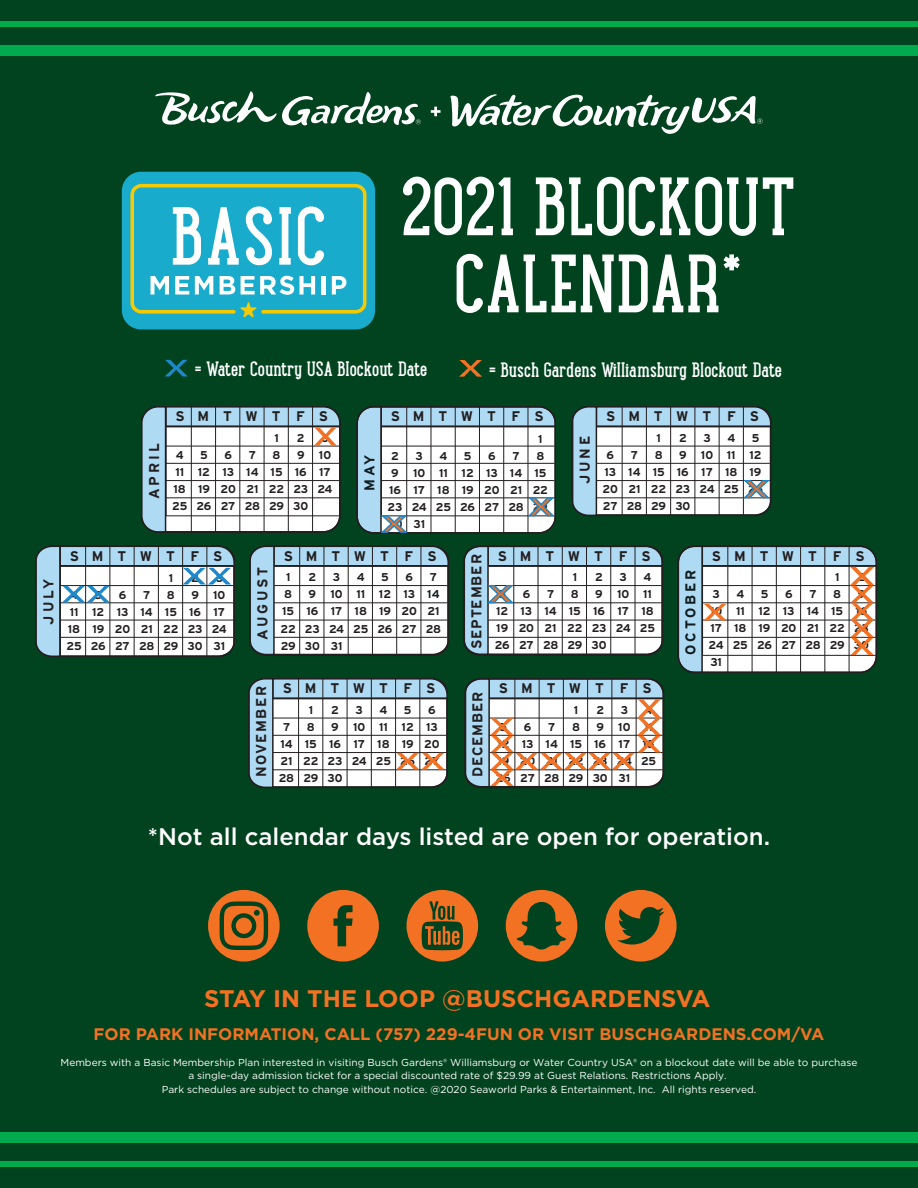
<style>
.page{position:relative;width:918px;height:1188px;background:#00431e}
.page>*{position:absolute;margin:0;border:0;box-sizing:border-box;transform-origin:0 0}
.t1{font:600 71.4px/77.1px "Maxwell Slab";color:#fff;text-align:center}
.t2{font:500 24px "Gotham";color:#fff}
.t3{font:700 24px "Gotham";color:#f37123}
.t4{font:600 18px "Maxwell Slab";color:#fff}
.t5{font:700 16.65px "Gotham";color:#f37123}
.t6{font:700 14.25px "Interstate";letter-spacing:.1em;color:#231f20}
.t7{font:700 14.25px "Interstate";letter-spacing:.065em;color:#231f20}
.t8{font:700 14.25px "Interstate";letter-spacing:.2em;color:#111d1e}
.t9{font:700 13.95px "Interstate";letter-spacing:1em;color:#231f20}
.t10{font:700 11.4px/17.1px "Interstate";letter-spacing:-.01em;color:#231f20}
.t11{font:10.05px/13.6px "Gotham";color:#fff;text-align:center}
.s1{color:#111d1e}
</style>
<div class="page">
<div style="left:122px;top:172px;width:253px;height:157px;background:#19abcc;border-radius:19px"></div>
<svg style="left:130px;top:184px;width:237px;height:134px"></svg>
<svg style="left:208px;top:890px;width:72px;height:72px"></svg>
<svg style="left:407px;top:890px;width:71px;height:72px"></svg>
<svg style="left:307px;top:890px;width:72px;height:72px"></svg>
<svg style="left:506px;top:890px;width:71px;height:72px"></svg>
<svg style="left:605px;top:890px;width:72px;height:72px"></svg>
<div style="left:0;top:45px;width:918px;height:11px;background:#00ab4d"></div>
<div style="left:0;top:1132px;width:918px;height:11px;background:#00ab4d"></div>
<div style="left:0;top:21px;width:918px;height:6px;background:#00ab4d"></div>
<div style="left:0;top:1161px;width:918px;height:6px;background:#00ab4d"></div>
<svg style="left:450px;top:94px;width:313px;height:40px"></svg>
<svg style="left:155px;top:91px;width:266px;height:34px"></svg>
<svg style="left:431px;top:107px;width:10px;height:9px"></svg>
<svg style="left:35px;top:360px;width:842px;height:428px"></svg>
<h1 class="t1" style="left:400px;top:168px;width:397px">2021 BLOCKOUT<br>CALENDAR*</h1>
<p class="t6" style="left:40px;top:625px;width:47px;rotate:-90deg">JULY</p>
<p class="t6" style="left:146px;top:499px;width:57px;rotate:-90deg">APRIL</p>
<h3 class="t4" style="left:195px;top:358px;width:234px">= Water Country USA Blockout Date</h3>
<h3 class="t4" style="left:489px;top:358px;width:294px">= Busch Gardens Williamsburg Blockout Date</h3>
<p class="t9" style="left:175px;top:408px;width:154px">SMTWT FS</p>
<p class="t10" style="left:274px;top:430px;width:6px">1</p>
<p class="t10" style="left:297px;top:430px;width:9px">2</p>
<p class="t10" style="left:321px;top:430px;width:9px">3</p>
<p class="t10" style="left:176px;top:447px;width:9px">4</p>
<p class="t10" style="left:200px;top:447px;width:9px">5</p>
<p class="t10" style="left:224px;top:447px;width:9px">6</p>
<p class="t10" style="left:249px;top:447px;width:9px">7</p>
<p class="t10" style="left:273px;top:447px;width:9px">8</p>
<p class="t10" style="left:297px;top:447px;width:9px">9</p>
<p class="t10" style="left:172px;top:447px;width:162px;text-indent:147px">10<br>11 12 13 14 15 16 17<br>18 19 20 21 22 23 24<br>25 26 27 28 29 30</p>
<p class="t8" style="left:362px;top:491px;width:38px;rotate:-90deg">MAY</p>
<p class="t9" style="left:391px;top:408px;width:154px">SMTWT FS</p>
<p class="t10" style="left:538px;top:430px;width:6px">1</p>
<p class="t10" style="left:391px;top:447px;width:9px">2</p>
<p class="t10" style="left:416px;top:447px;width:9px">3</p>
<p class="t10" style="left:440px;top:447px;width:9px">4</p>
<p class="t10" style="left:464px;top:447px;width:9px">5</p>
<p class="t10" style="left:488px;top:447px;width:9px">6</p>
<p class="t10" style="left:513px;top:447px;width:9px">7</p>
<p class="t10" style="left:536px;top:447px;width:9px">8</p>
<p class="t10" style="left:391px;top:464px;width:9px">9</p>
<p class="t10" style="left:388px;top:464px;width:162px;text-indent:26px">10 11 12 13 14 15<br>16 17 18 19 20 21 22<br>23 24 25 26 27 28 29<br>30 31</p>
<p class="t6" style="left:577px;top:484px;width:50px;rotate:-90deg">JUNE</p>
<p class="t9" style="left:606px;top:408px;width:154px">SMTWT FS</p>
<p class="t10" style="left:656px;top:429px;width:6px">1</p>
<p class="t10" style="left:679px;top:429px;width:9px">2</p>
<p class="t10" style="left:703px;top:429px;width:9px">3</p>
<p class="t10" style="left:727px;top:429px;width:9px">4</p>
<p class="t10" style="left:752px;top:429px;width:9px">5</p>
<p class="t10" style="left:606px;top:446px;width:9px">6</p>
<p class="t10" style="left:631px;top:446px;width:9px">7</p>
<p class="t10" style="left:655px;top:446px;width:9px">8</p>
<p class="t10" style="left:679px;top:446px;width:9px">9</p>
<p class="t10" style="left:603px;top:446px;width:162px;text-indent:98px">10 11 12<br>13 14 15 16 17 18 19<br>20 21 22 23 24 25 26<br>27 28 29 30</p>
<p class="t9" style="left:70px;top:548px;width:154px">SMTWT FS</p>
<p class="t10" style="left:169px;top:569px;width:6px">1</p>
<p class="t10" style="left:191px;top:569px;width:9px">2</p>
<p class="t10" style="left:216px;top:569px;width:9px">3</p>
<p class="t10" style="left:70px;top:586px;width:9px">4</p>
<p class="t10" style="left:95px;top:586px;width:9px">5</p>
<p class="t10" style="left:119px;top:586px;width:9px">6</p>
<p class="t10" style="left:143px;top:586px;width:9px">7</p>
<p class="t10" style="left:167px;top:586px;width:9px">8</p>
<p class="t10" style="left:191px;top:586px;width:9px">9</p>
<p class="t10" style="left:67px;top:586px;width:162px;text-indent:147px">10<br>11 12 13 14 15 16 17<br>18 19 20 21 22 23 24<br>25 26 27 28 29 30 31</p>
<p class="t6" style="left:254px;top:640px;width:75px;rotate:-90deg">AUGUST</p>
<p class="t9" style="left:284px;top:548px;width:154px">SMTWT FS</p>
<p class="t10" style="left:286px;top:569px;width:6px">1</p>
<p class="t10" style="left:309px;top:569px;width:9px">2</p>
<p class="t10" style="left:333px;top:569px;width:9px">3</p>
<p class="t10" style="left:357px;top:569px;width:9px">4</p>
<p class="t10" style="left:381px;top:569px;width:9px">5</p>
<p class="t10" style="left:405px;top:569px;width:9px">6</p>
<p class="t10" style="left:430px;top:569px;width:9px">7</p>
<p class="t10" style="left:284px;top:586px;width:9px">8</p>
<p class="t10" style="left:309px;top:586px;width:9px">9</p>
<p class="t10" style="left:281px;top:586px;width:162px;text-indent:50px">10 11 12 13 <span class="s1">14<br></span>15 16 17 18 19 20 21<br>22 23 24 25 26 27 28<br>29 30 31</p>
<p class="t6" style="left:253px;top:777px;width:93px;rotate:-90deg">NOVEMBER</p>
<p class="t9" style="left:283px;top:680px;width:154px">SMTWT FS</p>
<p class="t10" style="left:309px;top:701px;width:6px">1</p>
<p class="t10" style="left:331px;top:701px;width:9px">2</p>
<p class="t10" style="left:356px;top:701px;width:9px">3</p>
<p class="t10" style="left:380px;top:701px;width:9px">4</p>
<p class="t10" style="left:404px;top:701px;width:9px">5</p>
<p class="t10" style="left:428px;top:701px;width:9px">6</p>
<p class="t10" style="left:279px;top:718px;width:162px;text-indent:74px">10 11 12 13<br>14 15 16 17 18 19 20<br>21 22 23 24 25 26 27<br>28 29 30</p>
<p class="t10" style="left:283px;top:718px;width:9px">7</p>
<p class="t10" style="left:307px;top:718px;width:9px">8</p>
<p class="t10" style="left:331px;top:718px;width:9px">9</p>
<p class="t7" style="left:469px;top:649px;width:97px;rotate:-90deg">SEPTEMBER</p>
<p class="t9" style="left:498px;top:548px;width:154px">SMTWT FS</p>
<p class="t10" style="left:573px;top:568px;width:6px">1</p>
<p class="t10" style="left:595px;top:568px;width:9px">2</p>
<p class="t10" style="left:620px;top:568px;width:9px">3</p>
<p class="t10" style="left:644px;top:568px;width:9px">4</p>
<p class="t10" style="left:495px;top:586px;width:162px;text-indent:122px">10 11<br>12 13 14 15 16 17 18<br>19 20 21 22 23 24 25<br>26 27 28 29 30</p>
<p class="t10" style="left:498px;top:586px;width:9px">5</p>
<p class="t10" style="left:523px;top:586px;width:9px">6</p>
<p class="t10" style="left:547px;top:586px;width:9px">7</p>
<p class="t10" style="left:571px;top:586px;width:9px">8</p>
<p class="t10" style="left:595px;top:586px;width:9px">9</p>
<p class="t7" style="left:470px;top:777px;width:87px;rotate:-90deg">DECEMBER</p>
<p class="t9" style="left:499px;top:680px;width:154px">SMTWT FS</p>
<p class="t10" style="left:574px;top:701px;width:6px">1</p>
<p class="t10" style="left:596px;top:701px;width:9px">2</p>
<p class="t10" style="left:621px;top:701px;width:9px">3</p>
<p class="t10" style="left:645px;top:701px;width:9px">4</p>
<p class="t10" style="left:500px;top:718px;width:9px">5</p>
<p class="t10" style="left:524px;top:718px;width:9px">6</p>
<p class="t10" style="left:548px;top:718px;width:9px">7</p>
<p class="t10" style="left:572px;top:718px;width:9px">8</p>
<p class="t10" style="left:596px;top:718px;width:9px">9</p>
<p class="t10" style="left:496px;top:718px;width:162px;text-indent:122px">10 11<br>12 13 14 15 16 17 18<br>19 20 21 22 23 24 25<br>26 27 28 29 30 31</p>
<p class="t8" style="left:683px;top:655px;width:87px;rotate:-90deg">OCTOBER</p>
<p class="t9" style="left:712px;top:548px;width:154px">SMTWT FS</p>
<p class="t10" style="left:835px;top:568px;width:6px">1</p>
<p class="t10" style="left:858px;top:568px;width:9px">2</p>
<p class="t10" style="left:713px;top:585px;width:9px">3</p>
<p class="t10" style="left:736px;top:585px;width:9px">4</p>
<p class="t10" style="left:761px;top:585px;width:9px">5</p>
<p class="t10" style="left:785px;top:585px;width:9px">6</p>
<p class="t10" style="left:809px;top:585px;width:9px">7</p>
<p class="t10" style="left:833px;top:585px;width:9px">8</p>
<p class="t10" style="left:709px;top:585px;width:162px;text-indent:149px">9<br>10 11 12 13 14 15 16<br>17 18 19 20 21 22 23<br>24 25 26 27 28 29 30<br>31</p>
<h2 class="t2" style="left:148px;top:821px;width:624px">*Not all calendar days listed are open for operation.</h2>
<h2 class="t3" style="left:204px;top:983px;width:508px">STAY IN THE LOOP @BUSCHGARDENSVA</h2>
<h3 class="t5" style="left:94px;top:1023px;width:732px">FOR PARK INFORMATION, CALL (757) 229-4FUN OR VISIT BUSCHGARDENS.COM/VA</h3>
<p class="t11" style="left:61px;top:1055px;width:798px">Members with a Basic Membership Plan interested in visiting Busch Gardens® Williamsburg or Water Country USA® on a blockout date will be able to purchase a single-day admission ticket for a special discounted rate of $29.99 at Guest Relations. Restrictions Apply.<br>Park schedules are subject to change without notice. @2020 Seaworld Parks &amp; Entertainment, Inc. All rights reserved.</p>
</div>
